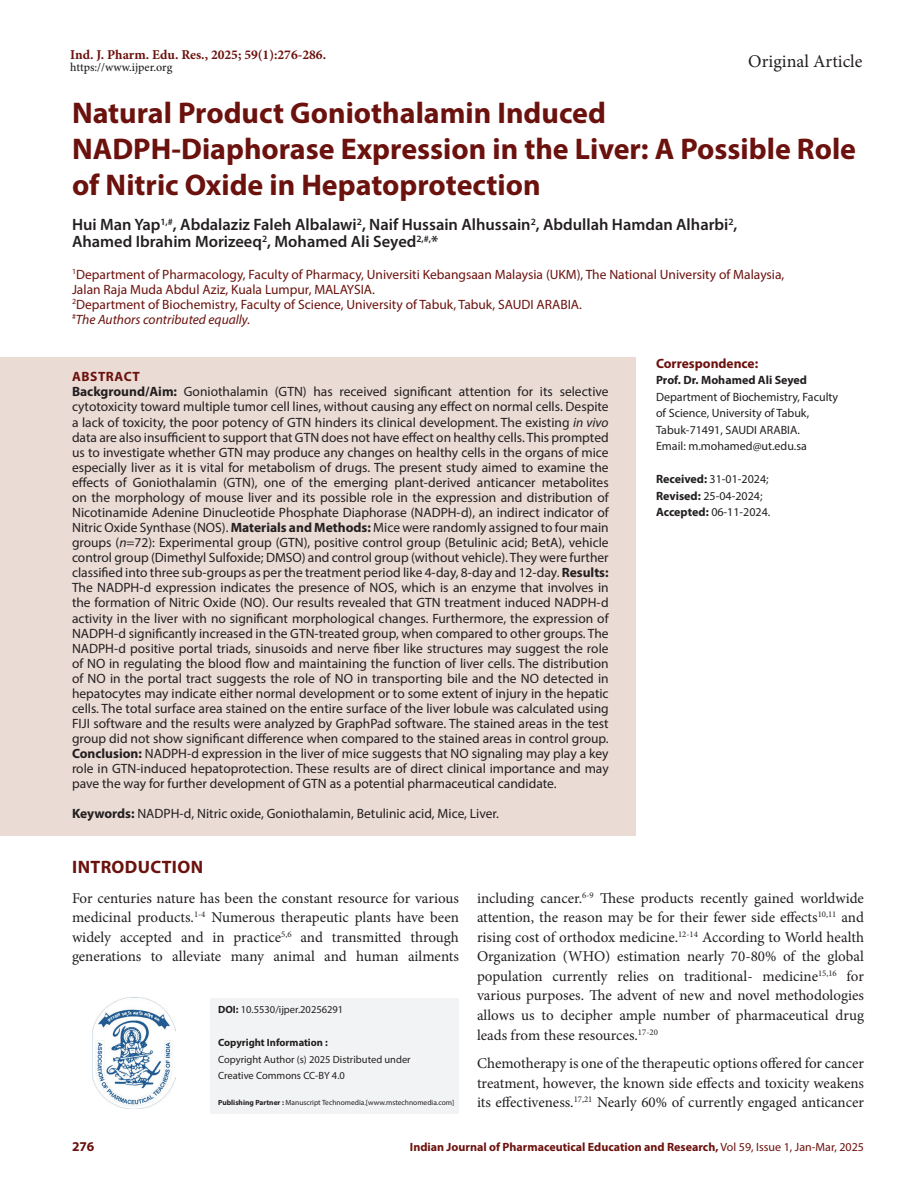
<style>
.page{position:relative;width:918px;height:1188px;background:#fff}
.page>*{position:absolute;margin:0;border:0;box-sizing:border-box;transform-origin:0 0}
.Art_Title{font:700 30px/36.2px "Myriad Pro";color:#6c120e}
.t1{font:18px "Minion Pro";color:#231f20}
.Intro_head{font:700 18px "Myriad Pro";letter-spacing:.02em;color:#6c120e}
.Author_Names{font:600 16.5px/16.6px "Myriad Pro";color:#231f20}
.Body_text__FO{font:15px/19.6px "Minion Pro";color:#231f20;text-align:justify}
.Body_text{font:15px/19.6px "Minion Pro";color:#231f20;text-align:justify}
.Abstract_TXT{font:13.5px/15.1px "Myriad Pro";color:#231f20;text-align:justify}
.Author_Affiliations{font:13.5px/15.1px "Myriad Pro";color:#6c120e}
.KY{font:13.5px "Myriad Pro";color:#231f20}
.t2{font:700 13.5px "Minion Pro";color:#6c120e}
.Author_Affiliations-2{font:italic 13.5px "Myriad Pro";color:#6c120e}
.Correspondence_head{font:700 13.5px "Myriad Pro";color:#6c120e}
.ABS_Heading{font:700 13.5px "Myriad Pro";letter-spacing:.04em;color:#6c120e}
.Correspondence_AU_Aff{font:12px/16.5px "Myriad Pro";color:#231f20}
.t3{font:700 12px "Myriad Pro";color:#6c120e}
.Journal_Dates{font:12px/16.5px "Myriad Pro";color:#231f20}
.Correspondence_AU{font:700 12px "Myriad Pro";color:#231f20}
.t4{font:500 12px "Minion Pro";letter-spacing:-.01em;color:#231f20}
.t5{font:10.5px/16.5px "Myriad Pro";color:#231f20}
.t6{font:700 10.5px "Myriad Pro";color:#231f20}
.t7{font:7.5px "Myriad Pro";color:#231f20}
.s1{font-weight:700}
.s2{font-style:italic}
.s3{font-weight:400}
</style>
<div class="page">
<div style="left:211px;top:998px;width:248px;height:36px;background:#f2f3f4"></div>
<div style="left:211px;top:1031px;width:248px;height:26px;background:#f2f3f4"></div>
<div style="left:211px;top:1048px;width:248px;height:25px;background:#f2f3f4"></div>
<div style="left:211px;top:1064px;width:248px;height:26px;background:#f2f3f4"></div>
<div style="left:211px;top:1084px;width:248px;height:30px;background:#f2f3f4"></div>
<img style="left:92px;top:998px;width:83px;height:110px">
<div style="left:0;top:358px;width:636px;height:40px;background:#eadbd4"></div>
<div style="left:0;top:373px;width:636px;height:432px;background:#eadbd4"></div>
<div style="left:0;top:795px;width:636px;height:40px;background:#eadbd4"></div>
<p class="t2" style="left:70px;top:45px;width:257px">Ind. J. Pharm. Edu. Res., 2025; 59(1):276-286.</p>
<p class="t4" style="left:70px;top:59px;width:104px">https://www.ijper.org</p>
<h2 class="t1" style="left:748px;top:49px;width:116px">Original Article</h2>
<p class="Art_Title" style="left:72px;top:94px;width:786px">Natural Product Goniothalamin Induced<br>NADPH-Diaphorase Expression in the Liver: A Possible Role of Nitric Oxide in Hepatoprotection</p>
<p class="Author_Names" style="left:72px;top:216px;width:667px">Hui Man Yap<sup>1,#</sup>, Abdalaziz Faleh Albalawi<sup>2</sup>, Naif Hussain Alhussain<sup>2</sup>, Abdullah Hamdan Alharbi<sup>2</sup>,<br>Ahamed Ibrahim Morizeeq<sup>2</sup>, Mohamed Ali Seyed<sup>2,#,</sup>*</p>
<p class="Author_Affiliations" style="left:72px;top:266px;width:714px"><sup>1</sup>Department of Pharmacology, Faculty of Pharmacy, Universiti Kebangsaan Malaysia (UKM), The National University of Malaysia,<br>Jalan Raja Muda Abdul Aziz, Kuala Lumpur, MALAYSIA.</p>
<p class="Author_Affiliations" style="left:72px;top:296px;width:511px"><sup>2</sup>Department of Biochemistry, Faculty of Science, University of Tabuk, Tabuk, SAUDI ARABIA.</p>
<p class="Author_Affiliations-2" style="left:72px;top:311px;width:180px"><sup>#</sup>The Authors contributed equally.</p>
<p class="Correspondence_head" style="left:656px;top:354px;width:104px">Correspondence:</p>
<p class="Correspondence_AU" style="left:656px;top:372px;width:153px">Prof. Dr. Mohamed Ali Seyed</p>
<p class="Correspondence_AU_Aff" style="left:656px;top:388px;width:184px">Department of Biochemistry, Faculty of Science, University of Tabuk,<br>Tabuk-71491, SAUDI ARABIA.</p>
<p class="Correspondence_AU_Aff" style="left:656px;top:438px;width:152px">Email: m.mohamed@ut.edu.sa</p>
<p class="ABS_Heading" style="left:72px;top:368px;width:69px">ABSTRACT</p>
<p class="Abstract_TXT" style="left:72px;top:384px;width:538px"><span class="s1">Background/Aim:</span> Goniothalamin (GTN) has received significant attention for its selective cytotoxicity toward multiple tumor cell lines, without causing any effect on normal cells. Despite a lack of toxicity, the poor potency of GTN hinders its clinical development. The existing <span class="s2">in vivo </span>data are also insufficient to support that GTN does not have effect on healthy cells. This prompted us to investigate whether GTN may produce any changes on healthy cells in the organs of mice especially liver as it is vital for metabolism of drugs. The present study aimed to examine the effects of Goniothalamin (GTN), one of the emerging plant-derived anticancer metabolites on the morphology of mouse liver and its possible role in the expression and distribution of Nicotinamide Adenine Dinucleotide Phosphate Diaphorase (NADPH-d), an indirect indicator of Nitric Oxide Synthase (NOS). <span class="s1">Materials and Methods:</span> Mice were randomly assigned to four main groups (<span class="s2">n</span>=72): Experimental group (GTN), positive control group (Betulinic acid; BetA), vehicle control group (Dimethyl Sulfoxide; DMSO) and control group (without vehicle). They were further classified into three sub-groups as per the treatment period like 4-day, 8-day and 12-day. <span class="s1">Results:<br></span>The NADPH-d expression indicates the presence of NOS, which is an enzyme that involves in the formation of Nitric Oxide (NO). Our results revealed that GTN treatment induced NADPH-d activity in the liver with no significant morphological changes. Furthermore, the expression of NADPH-d significantly increased in the GTN-treated group, when compared to other groups. The NADPH-d positive portal triads, sinusoids and nerve fiber like structures may suggest the role of NO in regulating the blood flow and maintaining the function of liver cells. The distribution of NO in the portal tract suggests the role of NO in transporting bile and the NO detected in hepatocytes may indicate either normal development or to some extent of injury in the hepatic cells. The total surface area stained on the entire surface of the liver lobule was calculated using FIJI software and the results were analyzed by GraphPad software. The stained areas in the test group did not show significant difference when compared to the stained areas in control group.<br><span class="s1">Conclusion:</span> NADPH-d expression in the liver of mice suggests that NO signaling may play a key role in GTN-induced hepatoprotection. These results are of direct clinical importance and may pave the way for further development of GTN as a potential pharmaceutical candidate.</p>
<p class="KY" style="left:72px;top:806px;width:429px"><span class="s1">Keywords:</span> NADPH-d, Nitric oxide, Goniothalamin, Betulinic acid, Mice, Liver.</p>
<p class="Intro_head" style="left:72px;top:855px;width:132px">INTRODUCTION</p>
<p class="Body_text__FO" style="left:72px;top:888px;width:389px">For centuries nature has been the constant resource for various medicinal products.<sup>1-4</sup> Numerous therapeutic plants have been widely accepted and in practice<sup>5,6</sup> and transmitted through generations to alleviate many animal and human ailments</p>
<p class="Body_text__FO" style="left:477px;top:888px;width:389px">including cancer.<sup>6-9</sup> These products recently gained worldwide attention, the reason may be for their fewer side effects<sup>10,11</sup> and rising cost of orthodox medicine.<sup>12-14</sup> According to World health Organization (WHO) estimation nearly 70-80% of the global population currently relies on traditional- medicine<sup>15,16</sup> for various purposes. The advent of new and novel methodologies allows us to decipher ample number of pharmaceutical drug leads from these resources.<sup>17-20</sup></p>
<p class="Body_text" style="left:477px;top:1054px;width:389px">Chemotherapy is one of the therapeutic options offered for cancer treatment, however, the known side effects and toxicity weakens its effectiveness.<sup>17,21</sup> Nearly 60% of currently engaged anticancer</p>
<p class="Journal_Dates" style="left:656px;top:471px;width:116px"><span class="s1">Received:</span> 31-01-2024;<br><span class="s1">Revised:</span> 25-04-2024;<br><span class="s1">Accepted:</span> 06-11-2024.</p>
<p class="t5" style="left:218px;top:1001px;width:127px"><span class="s1">DOI:</span> 10.5530/ijper.20256291</p>
<p class="t6" style="left:218px;top:1036px;width:111px">Copyright Information :</p>
<p class="t5" style="left:218px;top:1051px;width:194px">Copyright Author (s) 2025 Distributed under<br>Creative Commons CC-BY 4.0</p>
<p class="t7" style="left:218px;top:1098px;width:238px"><span class="s1">Publishing Partner :</span> Manuscript Technomedia.[www.mstechnomedia.com]</p>
<p class="Correspondence_head" style="left:72px;top:1137px;width:24px">276</p>
<p class="t3" style="left:410px;top:1139px;width:456px">Indian Journal of Pharmaceutical Education and Research, <span class="s3">Vol 59, Issue 1, Jan-Mar, 2025</span></p>
</div>
